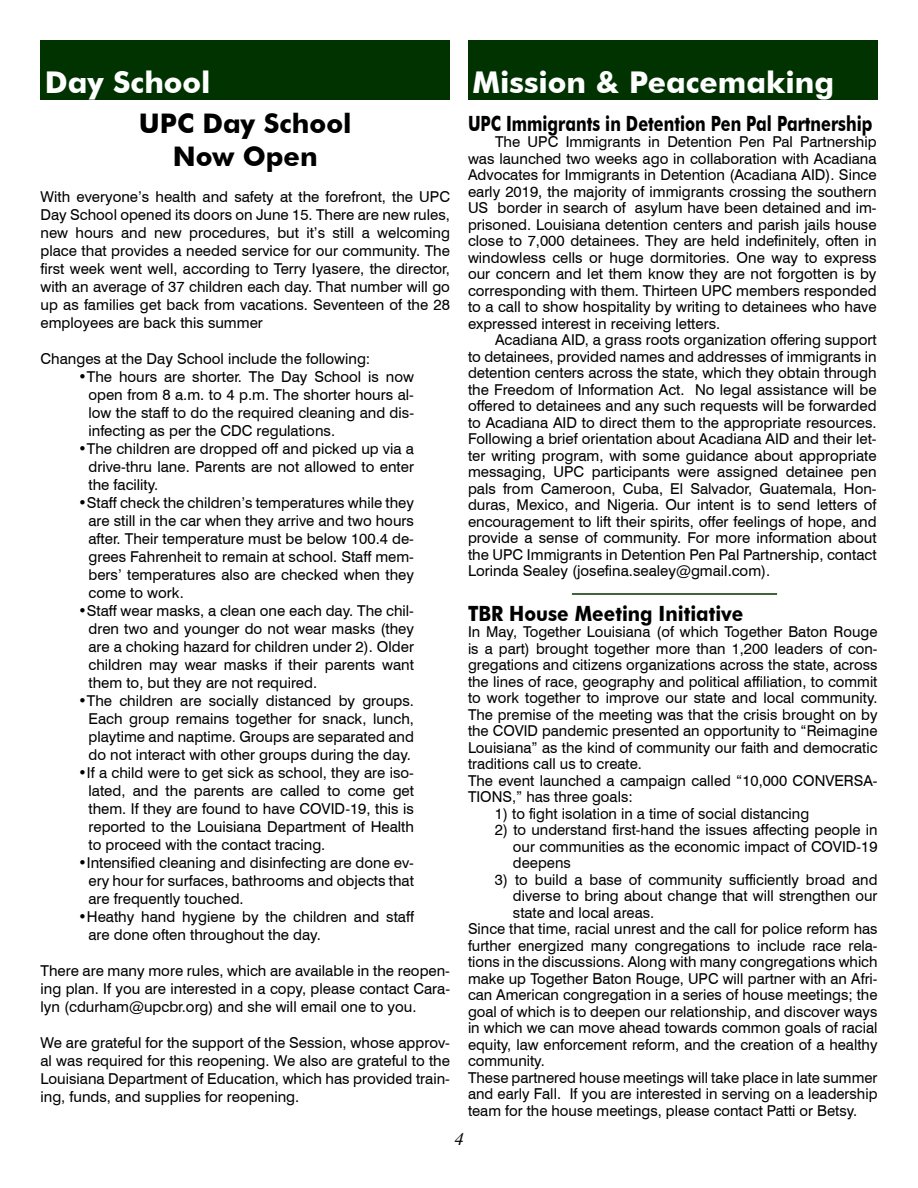
<style>
.page{position:relative;width:918px;height:1188px;background:#fff}
.page>*{position:absolute;margin:0;border:0;box-sizing:border-box;transform-origin:0 0}
.t1{font:700 30px "Futura BT";color:#fff}
.t2{font:700 27px/32.4px "Futura BT";color:#000;text-align:center}
.t3{font:27px "Brush Script";color:#fff;scale:.9 1}
.t4{font:700 21px "Futura BT";color:#000;scale:.77 1}
.t5{font:700 21px "Futura BT";color:#000;scale:.9 1}
.t6{font:italic 18px "Times";color:#000}
.t7{font:15px/16.5px "Swiss 721 BT";color:#000;text-align:justify}
</style>
<div class="page">
<div style="left:468px;top:40px;width:410px;height:60px;background:#030"></div>
<hr style="left:572px;top:593px;width:205px;height:2px;background:#030">
<div style="left:40px;top:40px;width:410px;height:60px;background:#030"></div>
<h2 class="t3" style="left:60px;top:53px;width:125px">Day School</h2>
<h1 class="t1" style="left:45px;top:64px;width:167px">Day School</h1>
<h2 class="t2" style="left:139px;top:107px;width:214px">UPC Day School<br>Now Open</h2>
<p class="t7" style="left:40px;top:187px;width:411px;line-height:18px">With everyone’s health and safety at the forefront, the UPC Day School opened its doors on June 15. There are new rules, new hours and new procedures, but it’s still a welcoming place that provides a needed service for our community. The first week went well, according to Terry Iyasere, the director, with an average of 37 children each day. That number will go up as families get back from vacations. Seventeen of the 28 employees are back this summer</p>
<p class="t7" style="left:40px;top:350px;width:331px">Changes at the Day School include the following:</p>
<p class="t7" style="left:88px;top:367px;width:327px;line-height:18px;text-indent:-10px">•The hours are shorter. The Day School is now open from 8 a.m. to 4 p.m. The shorter hours al&shy;low the staff to do the required cleaning and dis&shy;infecting as per the CDC regulations.</p>
<p class="t7" style="left:88px;top:439px;width:327px;line-height:18px;text-indent:-10px">•The children are dropped off and picked up via a drive-thru lane. Parents are not allowed to enter the facility.</p>
<p class="t7" style="left:88px;top:493px;width:327px;line-height:18px;text-indent:-10px">•Staff check the children’s temperatures while they are still in the car when they arrive and two hours after. Their temperature must be below 100.4 de&shy;grees Fahrenheit to remain at school. Staff mem&shy;bers’ temperatures also are checked when they come to work.</p>
<p class="t7" style="left:88px;top:601px;width:327px;line-height:18px;text-indent:-10px">•Staff wear masks, a clean one each day. The chil&shy;dren two and younger do not wear masks (they are a choking hazard for children under 2). Older children may wear masks if their parents want them to, but they are not required.</p>
<p class="t7" style="left:88px;top:691px;width:327px;line-height:18px;text-indent:-10px">•The children are socially distanced by groups.<br>Each group remains together for snack, lunch, playtime and naptime. Groups are separated and do not interact with other groups during the day.</p>
<p class="t7" style="left:88px;top:763px;width:327px;line-height:18px;text-indent:-10px">•If a child were to get sick as school, they are iso&shy;lated, and the parents are called to come get them. If they are found to have COVID-19, this is reported to the Louisiana Department of Health to proceed with the contact tracing.</p>
<p class="t7" style="left:88px;top:853px;width:327px;line-height:18px;text-indent:-10px">•Intensified cleaning and disinfecting are done ev&shy;ery hour for surfaces, bathrooms and objects that are frequently touched.</p>
<p class="t7" style="left:88px;top:907px;width:327px;line-height:18px;text-indent:-10px">•Heathy hand hygiene by the children and staff are done often throughout the day.</p>
<p class="t7" style="left:40px;top:961px;width:411px;line-height:18px">There are many more rules, which are available in the reopen&shy;ing plan. If you are interested in a copy, please contact Cara&shy;lyn (cdurham@upcbr.org) and she will email one to you.</p>
<p class="t7" style="left:40px;top:1033px;width:411px;line-height:18px">We are grateful for the support of the Session, whose approv&shy;al was required for this reopening. We also are grateful to the Louisiana Department of Education, which has provided train&shy;ing, funds, and supplies for reopening.</p>
<h1 class="t1" style="left:472px;top:64px;width:363px">Mission &amp; Peacemaking</h1>
<h3 class="t4" style="left:468px;top:110px;width:527px">UPC Immigrants in Detention Pen Pal Partnership</h3>
<p class="t7" style="left:468px;top:133px;width:410px;text-indent:27px">The UPC Immigrants in Detention Pen Pal Partnership was launched two weeks ago in collaboration with Acadiana Advocates for Immigrants in Detention (Acadiana AID). Since early 2019, the majority of immigrants crossing the southern US border in search of asylum have been detained and im&shy;prisoned. Louisiana detention centers and parish jails house close to 7,000 detainees. They are held indefinitely, often in windowless cells or huge dormitories. One way to express our concern and let them know they are not forgotten is by corresponding with them. Thirteen UPC members responded to a call to show hospitality by writing to detainees who have expressed interest in receiving letters.</p>
<p class="t7" style="left:468px;top:331px;width:410px;text-indent:27px">Acadiana AID, a grass roots organization offering support to detainees, provided names and addresses of immigrants in detention centers across the state, which they obtain through the Freedom of Information Act. No legal assistance will be offered to detainees and any such requests will be forwarded to Acadiana AID to direct them to the appropriate resources.<br>Following a brief orientation about Acadiana AID and their let&shy;ter writing program, with some guidance about appropriate messaging, UPC participants were assigned detainee pen pals from Cameroon, Cuba, El Salvador, Guatemala, Hon&shy;duras, Mexico, and Nigeria. Our intent is to send letters of encouragement to lift their spirits, offer feelings of hope, and provide a sense of community. For more information about the UPC Immigrants in Detention Pen Pal Partnership, contact Lorinda Sealey (josefina.sealey@gmail.com).</p>
<h3 class="t5" style="left:468px;top:601px;width:308px">TBR House Meeting Initiative</h3>
<p class="t7" style="left:468px;top:624px;width:411px;text-align:left">In May, Together Louisiana (of which Together Baton Rouge is a part) brought together more than 1,200 leaders of con&shy;gregations and citizens organizations across the state, across the lines of race, geography and political affiliation, to commit to work together to improve our state and local community.<br>The premise of the meeting was that the crisis brought on by the COVID pandemic presented an opportunity to “Reimagine Louisiana” as the kind of community our faith and democratic traditions call us to create.<br>The event launched a campaign called “10,000 CONVERSA-TIONS,” has three goals:</p>
<p class="t7" style="left:495px;top:805px;width:316px">1) to fight isolation in a time of social distancing</p>
<p class="t7" style="left:513px;top:822px;width:366px;text-indent:-18px">2) to understand first-hand the issues affecting people in our communities as the economic impact of COVID-19 deepens</p>
<p class="t7" style="left:495px;top:871px;width:384px">3) to build a base of community sufficiently broad and</p>
<p class="t7" style="left:513px;top:888px;width:366px">diverse to bring about change that will strengthen our</p>
<p class="t7" style="left:513px;top:904px;width:143px">state and local areas.</p>
<p class="t7" style="left:468px;top:921px;width:411px">Since that time, racial unrest and the call for police reform has</p>
<p class="t7" style="left:468px;top:937px;width:411px">further energized many congregations to include race rela-</p>
<p class="t7" style="left:468px;top:954px;width:411px">tions in the discussions. Along with many congregations which</p>
<p class="t7" style="left:468px;top:970px;width:411px">make up Together Baton Rouge, UPC will partner with an Afri-</p>
<p class="t7" style="left:468px;top:987px;width:411px">can American congregation in a series of house meetings; the</p>
<p class="t7" style="left:468px;top:1003px;width:411px">goal of which is to deepen our relationship, and discover ways</p>
<p class="t7" style="left:468px;top:1020px;width:411px">in which we can move ahead towards common goals of racial</p>
<p class="t7" style="left:468px;top:1036px;width:411px">equity, law enforcement reform, and the creation of a healthy</p>
<p class="t7" style="left:468px;top:1053px;width:78px">community.</p>
<p class="t7" style="left:468px;top:1069px;width:411px">These partnered house meetings will take place in late summer</p>
<p class="t7" style="left:468px;top:1086px;width:411px">and early Fall. If you are interested in serving on a leadership</p>
<p class="t7" style="left:468px;top:1102px;width:391px">team for the house meetings, please contact Patti or Betsy.</p>
<p class="t6" style="left:455px;top:1129px;width:10px">4</p>
</div>
